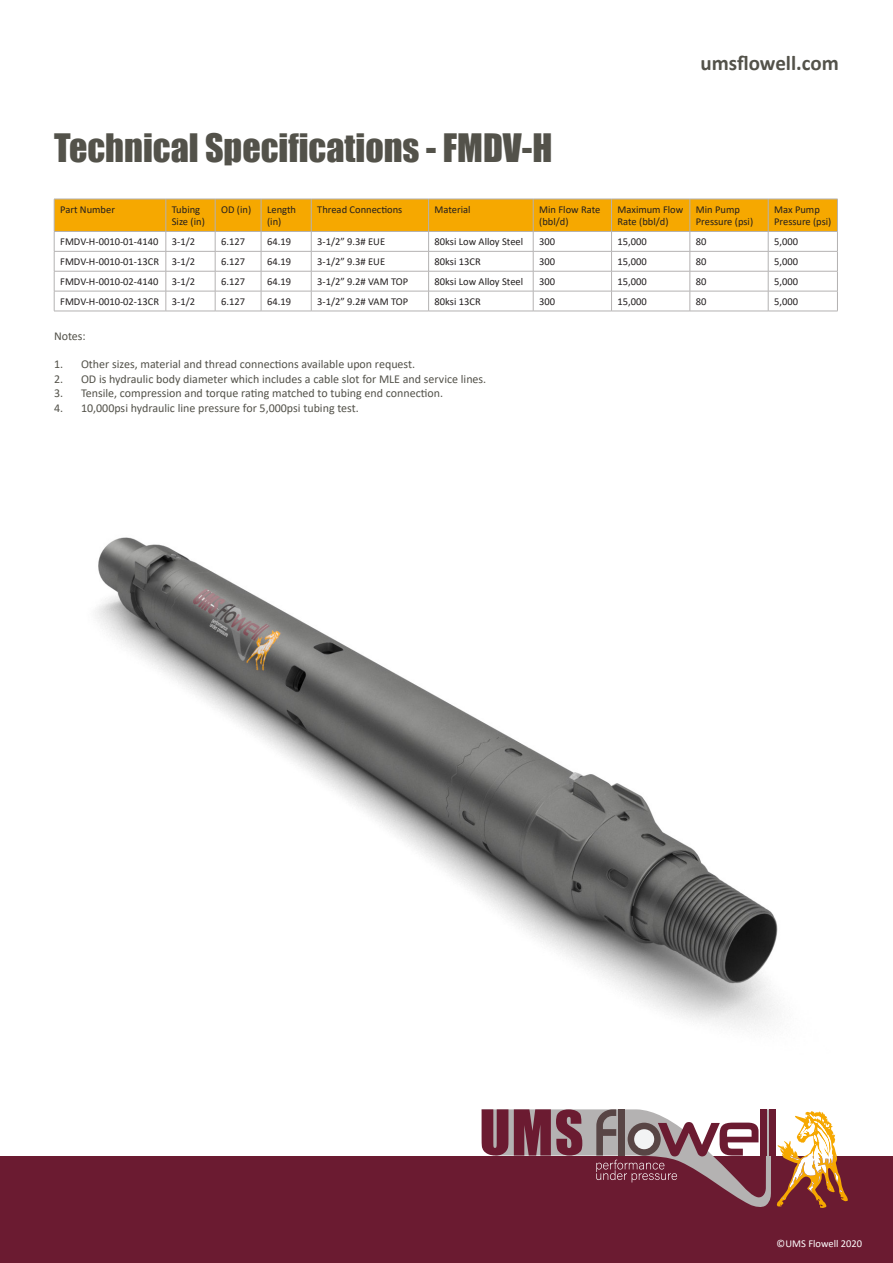
<style>
.page{position:relative;width:893px;height:1263px;background:#fff}
.page>*{position:absolute;margin:0;border:0;box-sizing:border-box;transform-origin:0 0}
.t1{font:36px "Impact";color:#53524a}
.t2{font:700 21px "Calibri";color:#53524a}
.t3{font:12px "Calibri";color:#53524a}
.t4{font:10.5px/12.6px "Calibri";color:#231f20}
.t5{font:10.5px "Calibri";color:#fff}
</style>
<div class="page">
<img style="left:95px;top:537px;width:683px;height:619px">
<div style="left:0;top:1156px;width:893px;height:107px;background:#6b1b31"></div>
<div style="left:769px;top:1109px;width:7px;height:46px;background:#6b1b31"></div>
<svg style="left:777px;top:1111px;width:71px;height:97px"></svg>
<svg style="left:482px;top:1109px;width:289px;height:98px"></svg>
<svg style="left:54px;top:200px;width:784px;height:111px"></svg>
<hr style="left:54px;top:311px;width:112px;height:1px;background:#b4b2b2">
<hr style="left:166px;top:311px;width:49px;height:1px;background:#b4b2b2">
<hr style="left:215px;top:311px;width:46px;height:1px;background:#b4b2b2">
<hr style="left:261px;top:311px;width:50px;height:1px;background:#b4b2b2">
<hr style="left:311px;top:311px;width:118px;height:1px;background:#b4b2b2">
<hr style="left:429px;top:311px;width:104px;height:1px;background:#b4b2b2">
<hr style="left:533px;top:311px;width:78px;height:1px;background:#b4b2b2">
<hr style="left:611px;top:311px;width:79px;height:1px;background:#b4b2b2">
<hr style="left:690px;top:311px;width:78px;height:1px;background:#b4b2b2">
<hr style="left:768px;top:311px;width:70px;height:1px;background:#b4b2b2">
<hr style="left:54px;top:199px;width:112px;height:1px;background:#b4b2b2">
<hr style="left:54px;top:199px;width:1px;height:32px;background:#b4b2b2">
<hr style="left:166px;top:199px;width:49px;height:1px;background:#b4b2b2">
<hr style="left:166px;top:199px;width:1px;height:32px;background:#b4b2b2">
<hr style="left:215px;top:199px;width:46px;height:1px;background:#b4b2b2">
<hr style="left:215px;top:199px;width:1px;height:32px;background:#b4b2b2">
<hr style="left:261px;top:199px;width:50px;height:1px;background:#b4b2b2">
<hr style="left:261px;top:199px;width:1px;height:32px;background:#b4b2b2">
<hr style="left:311px;top:199px;width:118px;height:1px;background:#b4b2b2">
<hr style="left:311px;top:199px;width:1px;height:32px;background:#b4b2b2">
<hr style="left:429px;top:199px;width:104px;height:1px;background:#b4b2b2">
<hr style="left:428px;top:199px;width:1px;height:32px;background:#b4b2b2">
<hr style="left:533px;top:199px;width:78px;height:1px;background:#b4b2b2">
<hr style="left:533px;top:199px;width:1px;height:32px;background:#b4b2b2">
<hr style="left:611px;top:199px;width:79px;height:1px;background:#b4b2b2">
<hr style="left:611px;top:199px;width:1px;height:32px;background:#b4b2b2">
<hr style="left:690px;top:199px;width:78px;height:1px;background:#b4b2b2">
<hr style="left:690px;top:199px;width:1px;height:32px;background:#b4b2b2">
<hr style="left:768px;top:199px;width:70px;height:1px;background:#b4b2b2">
<hr style="left:768px;top:199px;width:1px;height:32px;background:#b4b2b2">
<hr style="left:837px;top:199px;width:1px;height:32px;background:#b4b2b2">
<hr style="left:54px;top:231px;width:112px;height:1px;background:#b4b2b2">
<hr style="left:166px;top:231px;width:49px;height:1px;background:#b4b2b2">
<hr style="left:215px;top:231px;width:46px;height:1px;background:#b4b2b2">
<hr style="left:261px;top:231px;width:50px;height:1px;background:#b4b2b2">
<hr style="left:311px;top:231px;width:118px;height:1px;background:#b4b2b2">
<hr style="left:429px;top:231px;width:104px;height:1px;background:#b4b2b2">
<hr style="left:533px;top:231px;width:78px;height:1px;background:#b4b2b2">
<hr style="left:611px;top:231px;width:79px;height:1px;background:#b4b2b2">
<hr style="left:690px;top:231px;width:78px;height:1px;background:#b4b2b2">
<hr style="left:768px;top:231px;width:70px;height:1px;background:#b4b2b2">
<p class="t1" style="left:54px;top:120px;width:500px">Technical Specifications - FMDV-H</p>
<p class="t2" style="left:700px;top:48px;width:140px">umsflowell.com</p>
<p class="t4" style="left:60px;top:203px;width:56px">Part Number</p>
<p class="t4" style="left:172px;top:203px;width:35px">Tubing<br>Size (in)</p>
<p class="t4" style="left:221px;top:203px;width:32px">OD (in)</p>
<p class="t4" style="left:267px;top:203px;width:30px">Length (in)</p>
<p class="t4" style="left:317px;top:203px;width:87px">Thread Connections</p>
<p class="t4" style="left:435px;top:203px;width:38px">Material</p>
<p class="t4" style="left:539px;top:203px;width:63px">Min Flow Rate (bbl/d)</p>
<p class="t4" style="left:617px;top:203px;width:67px">Maximum Flow<br>Rate (bbl/d)</p>
<p class="t4" style="left:696px;top:203px;width:59px">Min Pump<br>Pressure (psi)</p>
<p class="t4" style="left:774px;top:203px;width:59px">Max Pump<br>Pressure (psi)</p>
<p class="t4" style="left:60px;top:235px;width:100px">FMDV-H-0010-01-4140</p>
<p class="t4" style="left:172px;top:235px;width:25px">3-1/2</p>
<p class="t4" style="left:221px;top:235px;width:25px">6.127</p>
<p class="t4" style="left:267px;top:235px;width:25px">64.19</p>
<p class="t4" style="left:317px;top:235px;width:69px">3-1/2” 9.3# EUE</p>
<p class="t4" style="left:435px;top:235px;width:90px">80ksi Low Alloy Steel</p>
<p class="t4" style="left:539px;top:235px;width:17px">300</p>
<p class="t4" style="left:617px;top:235px;width:31px">15,000</p>
<p class="t4" style="left:696px;top:235px;width:12px">80</p>
<p class="t4" style="left:774px;top:235px;width:25px">5,000</p>
<p class="t4" style="left:60px;top:255px;width:100px">FMDV-H-0010-01-13CR</p>
<p class="t4" style="left:172px;top:255px;width:25px">3-1/2</p>
<p class="t4" style="left:221px;top:255px;width:25px">6.127</p>
<p class="t4" style="left:267px;top:255px;width:25px">64.19</p>
<p class="t4" style="left:317px;top:255px;width:69px">3-1/2” 9.3# EUE</p>
<p class="t4" style="left:435px;top:255px;width:48px">80ksi 13CR</p>
<p class="t4" style="left:539px;top:255px;width:17px">300</p>
<p class="t4" style="left:617px;top:255px;width:31px">15,000</p>
<p class="t4" style="left:696px;top:255px;width:12px">80</p>
<p class="t4" style="left:774px;top:255px;width:25px">5,000</p>
<p class="t4" style="left:60px;top:275px;width:100px">FMDV-H-0010-02-4140</p>
<p class="t4" style="left:172px;top:275px;width:25px">3-1/2</p>
<p class="t4" style="left:221px;top:275px;width:25px">6.127</p>
<p class="t4" style="left:267px;top:275px;width:25px">64.19</p>
<p class="t4" style="left:317px;top:275px;width:92px">3-1/2” 9.2# VAM TOP</p>
<p class="t4" style="left:435px;top:275px;width:90px">80ksi Low Alloy Steel</p>
<p class="t4" style="left:539px;top:275px;width:17px">300</p>
<p class="t4" style="left:617px;top:275px;width:31px">15,000</p>
<p class="t4" style="left:696px;top:275px;width:12px">80</p>
<p class="t4" style="left:774px;top:275px;width:25px">5,000</p>
<p class="t4" style="left:60px;top:295px;width:100px">FMDV-H-0010-02-13CR</p>
<p class="t4" style="left:172px;top:295px;width:25px">3-1/2</p>
<p class="t4" style="left:221px;top:295px;width:25px">6.127</p>
<p class="t4" style="left:267px;top:295px;width:25px">64.19</p>
<p class="t4" style="left:317px;top:295px;width:92px">3-1/2” 9.2# VAM TOP</p>
<p class="t4" style="left:435px;top:295px;width:48px">80ksi 13CR</p>
<p class="t4" style="left:539px;top:295px;width:17px">300</p>
<p class="t4" style="left:617px;top:295px;width:31px">15,000</p>
<p class="t4" style="left:696px;top:295px;width:12px">80</p>
<p class="t4" style="left:774px;top:295px;width:25px">5,000</p>
<p class="t3" style="left:54px;top:327px;width:33px">Notes:</p>
<p class="t3" style="left:54px;top:356px;width:363px">1. Other sizes, material and thread connections available upon request.</p>
<p class="t3" style="left:54px;top:370px;width:434px">2. OD is hydraulic body diameter which includes a cable slot for MLE and service lines.</p>
<p class="t3" style="left:54px;top:385px;width:391px">3. Tensile, compression and torque rating matched to tubing end connection.</p>
<p class="t3" style="left:54px;top:399px;width:306px">4. 10,000psi hydraulic line pressure for 5,000psi tubing test.</p>
<p class="t5" style="left:777px;top:1236px;width:87px">©UMS Flowell 2020</p>
</div>
